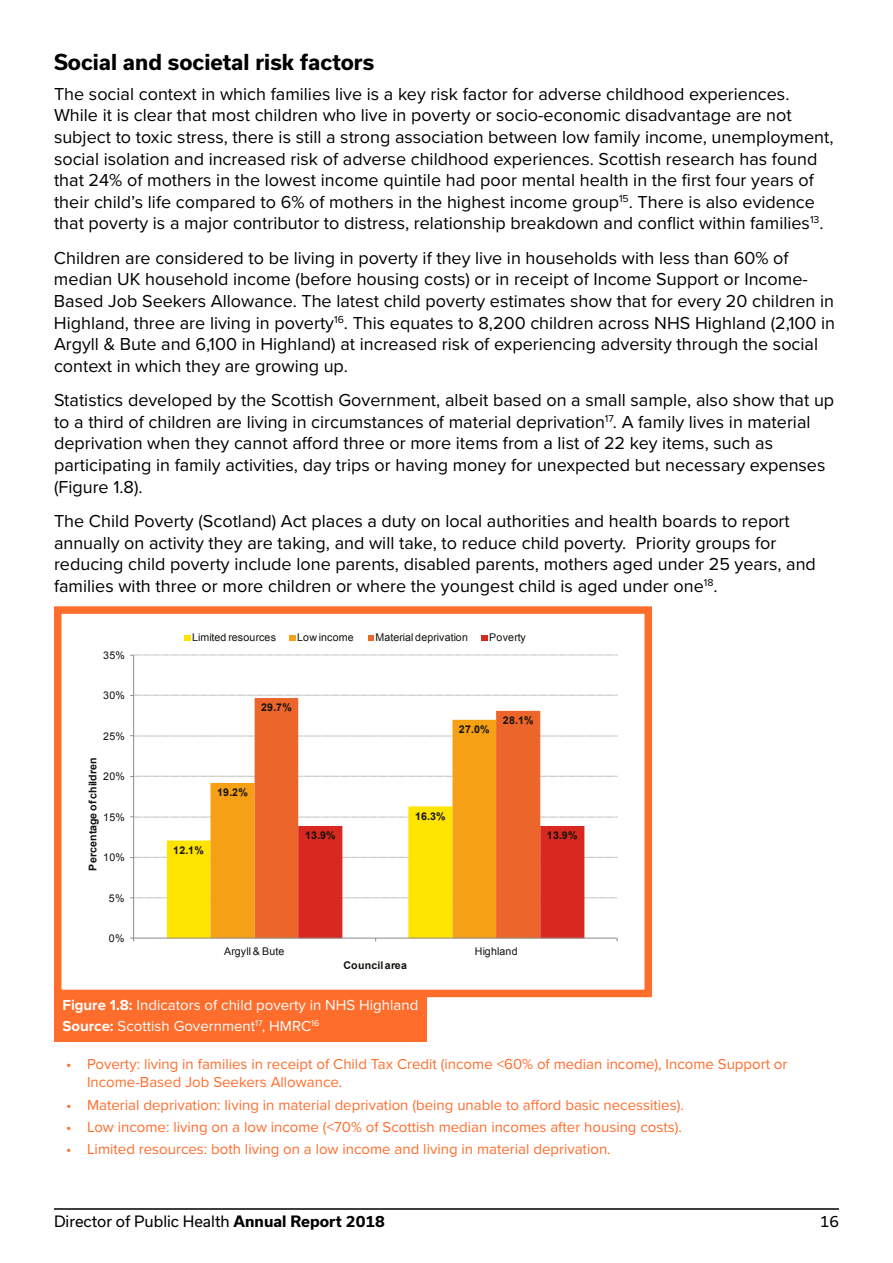
<style>
.page{position:relative;width:893px;height:1263px;background:#fff}
.page>*{position:absolute;margin:0;border:0;box-sizing:border-box;transform-origin:0 0}
.t1{font:700 21px "Usual";color:#000}
.t2{font:18px/21.6px "Proxima Nova";color:#000}
.t3{font:15px/18px "Proxima Nova";color:#ff6d2d}
.t4{font:15px/21.6px "Proxima Nova";color:#fff}
.t5{font:15px "Usual";color:#000}
.t6{font:10.65px "Arial";letter-spacing:.02em;color:#13110c}
.t7{font:700 10.65px "Arial";letter-spacing:.02em;color:#13110c}
.s1{font-weight:700}
</style>
<div class="page">
<div style="left:54px;top:992px;width:373px;height:50px;background:#ff6d2d"></div>
<svg style="left:210px;top:720px;width:45px;height:86px"></svg>
<svg style="left:255px;top:698px;width:285px;height:108px"></svg>
<hr style="left:133px;top:655px;width:1px;height:283px;background:#8f8b89">
<svg style="left:130px;top:655px;width:487px;height:1px"></svg>
<svg style="left:130px;top:695px;width:487px;height:1px"></svg>
<svg style="left:130px;top:735px;width:487px;height:2px"></svg>
<svg style="left:130px;top:776px;width:487px;height:1px"></svg>
<svg style="left:130px;top:806px;width:488px;height:135px"></svg>
<div style="left:303px;top:828px;width:34px;height:14px;background:#d9281f"></div>
<div style="left:545px;top:828px;width:34px;height:14px;background:#d9281f"></div>
<svg style="left:184px;top:635px;width:6px;height:5px"></svg>
<svg style="left:289px;top:635px;width:6px;height:5px"></svg>
<svg style="left:368px;top:635px;width:6px;height:5px"></svg>
<svg style="left:482px;top:635px;width:6px;height:5px"></svg>
<div style="left:54px;top:606px;width:598px;height:391px;border:8px solid #ff6d2d"></div>
<hr style="left:54px;top:1208px;width:785px;height:2px;background:#000">
<p class="t1" style="left:54px;top:50px;width:322px">Social and societal risk factors</p>
<p class="t2" style="left:54px;top:83px;width:781px">The social context in which families live is a key risk factor for adverse childhood experiences.<br>While it is clear that most children who live in poverty or socio-economic disadvantage are not subject to toxic stress, there is still a strong association between low family income, unemployment, social isolation and increased risk of adverse childhood experiences. Scottish research has found that 24% of mothers in the lowest income quintile had poor mental health in the first four years of their child’s life compared to 6% of mothers in the highest income group<sup>15</sup>. There is also evidence that poverty is a major contributor to distress, relationship breakdown and conflict within families<sup>13</sup>.</p>
<p class="t2" style="left:54px;top:247px;width:783px">Children are considered to be living in poverty if they live in households with less than 60% of median UK household income (before housing costs) or in receipt of Income Support or Income-Based Job Seekers Allowance. The latest child poverty estimates show that for every 20 children in Highland, three are living in poverty<sup>16</sup>. This equates to 8,200 children across NHS Highland (2,100 in Argyll &amp; Bute and 6,100 in Highland) at increased risk of experiencing adversity through the social context in which they are growing up.</p>
<p class="t2" style="left:54px;top:390px;width:782px">Statistics developed by the Scottish Government, albeit based on a small sample, also show that up to a third of children are living in circumstances of material deprivation<sup>17</sup>. A family lives in material deprivation when they cannot afford three or more items from a list of 22 key items, such as participating in family activities, day trips or having money for unexpected but necessary expenses (Figure 1.8).</p>
<p class="t2" style="left:54px;top:510px;width:763px">The Child Poverty (Scotland) Act places a duty on local authorities and health boards to report annually on activity they are taking, and will take, to reduce child poverty. Priority groups for reducing child poverty include lone parents, disabled parents, mothers aged under 25 years, and families with three or more children or where the youngest child is aged under one<sup>18</sup>.</p>
<p class="t6" style="left:103px;top:648px;width:23px">35%</p>
<p class="t6" style="left:103px;top:688px;width:23px">30%</p>
<p class="t6" style="left:103px;top:729px;width:23px">25%</p>
<p class="t7" style="left:86px;top:871px;width:115px;rotate:-90deg">Percentage ofchildren</p>
<p class="t6" style="left:103px;top:769px;width:23px">20%</p>
<p class="t6" style="left:103px;top:810px;width:23px">15%</p>
<p class="t6" style="left:103px;top:850px;width:23px">10%</p>
<p class="t6" style="left:109px;top:891px;width:17px">5%</p>
<p class="t6" style="left:109px;top:931px;width:17px">0%</p>
<p class="t6" style="left:192px;top:630px;width:86px">Limited resources</p>
<p class="t6" style="left:297px;top:630px;width:58px">Low income</p>
<p class="t6" style="left:375px;top:630px;width:94px">Material deprivation</p>
<p class="t6" style="left:489px;top:630px;width:38px">Poverty</p>
<p class="t7" style="left:261px;top:700px;width:32px">29.7%</p>
<p class="t7" style="left:459px;top:722px;width:32px">27.0%</p>
<p class="t7" style="left:503px;top:713px;width:32px">28.1%</p>
<p class="t7" style="left:217px;top:785px;width:32px">19.2%</p>
<p class="t7" style="left:173px;top:843px;width:32px">12.1%</p>
<p class="t7" style="left:415px;top:809px;width:32px">16.3%</p>
<p class="t7" style="left:305px;top:828px;width:32px">13.9%</p>
<p class="t7" style="left:547px;top:828px;width:32px">13.9%</p>
<p class="t6" style="left:224px;top:944px;width:62px">Argyll&amp; Bute</p>
<p class="t6" style="left:475px;top:944px;width:44px">Highland</p>
<p class="t7" style="left:343px;top:958px;width:65px">Council area</p>
<p class="t4" style="left:63px;top:994px;width:357px"><span class="s1">Figure 1.8:</span> Indicators of child poverty in NHS Highland<br><span class="s1">Source:</span> Scottish Government<sup>17</sup>, HMRC<sup>16</sup></p>
<p class="t3" style="left:87px;top:1055px;width:702px;text-indent:-21px">• Poverty: living in families in receipt of Child Tax Credit (income &lt;60% of median income), Income Support or<br>Income-Based Job Seekers Allowance.</p>
<p class="t3" style="left:66px;top:1096px;width:619px">• Material deprivation: living in material deprivation (being unable to afford basic necessities).</p>
<p class="t3" style="left:66px;top:1118px;width:617px">• Low income: living on a low income (&lt;70% of Scottish median incomes after housing costs).</p>
<p class="t3" style="left:66px;top:1140px;width:546px">• Limited resources: both living on a low income and living in material deprivation.</p>
<p class="t5" style="left:54px;top:1213px;width:332px">Director of Public Health <span class="s1">Annual Report 2018</span></p>
<p class="t5" style="left:820px;top:1213px;width:20px">16</p>
</div>
